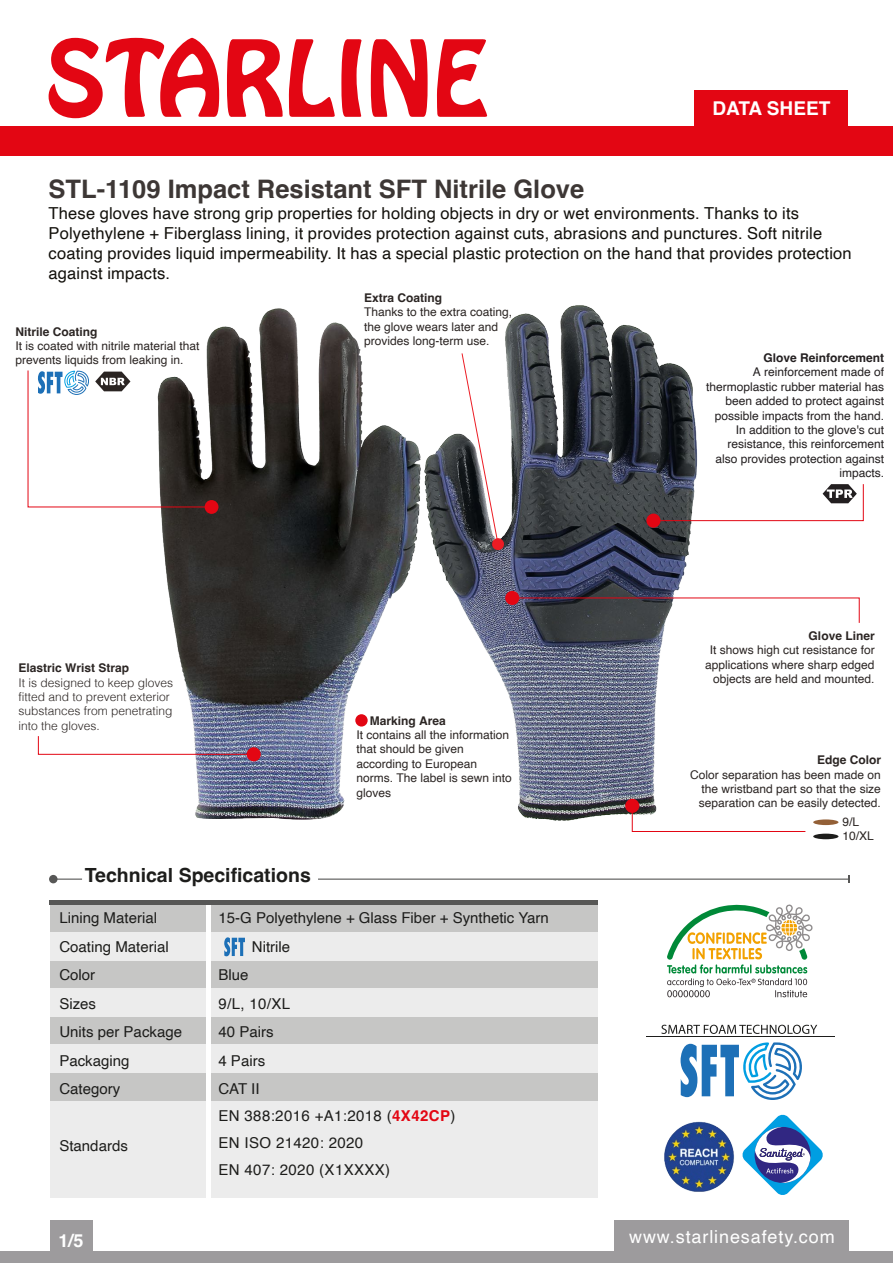
<style>
.page{position:relative;width:893px;height:1263px;background:#fff}
.page>*{position:absolute;margin:0;border:0;box-sizing:border-box;transform-origin:0 0}
.t1{font:700 25.5px "Helvetica";color:#3d3735}
.t2{font:700 19.5px "Helvetica";color:#1d1d1b}
.t3{font:700 19.05px "Helvetica";color:#fff}
.t4{font:18px "Helvetica";letter-spacing:.05em;color:#fff}
.t5{font:700 18px "Helvetica";color:#fff}
.t6{font:16.5px/19.8px "Helvetica";letter-spacing:.01em;color:#12100b}
.t7{font:15px/28.5px "Helvetica";color:#1d1d1b}
.t8{font:15px/27px "Helvetica";letter-spacing:.025em;color:#1d1d1b}
.t9{font:12px/14.4px "Helvetica";color:#2b2523}
.t10{font:12px/14.4px "Helvetica";color:#231f20;text-align:right}
.t11{font:300 12px/14.4px "Helvetica";color:#2b2523}
.t12{font:700 12px "Helvetica";color:#2b2523}
.t13{font:700 12px "Helvetica";color:#231f20}
.t14{font:12px "Helvetica";letter-spacing:.025em;color:#1d1d1b}
.s1{font-weight:700;color:#e30613}
</style>
<div class="page">
<img style="left:161px;top:305px;width:548px;height:516px">
<div style="left:694px;top:90px;width:154px;height:42px;background:#e30613"></div>
<div style="left:0;top:126px;width:893px;height:29px;background:#e30613"></div>
<svg style="left:49px;top:38px;width:170px;height:81px"></svg>
<svg style="left:227px;top:39px;width:108px;height:78px"></svg>
<svg style="left:341px;top:39px;width:20px;height:78px"></svg>
<svg style="left:371px;top:39px;width:57px;height:78px"></svg>
<svg style="left:437px;top:39px;width:50px;height:78px"></svg>
<div style="left:0;top:1251px;width:893px;height:12px;background:#9d9b9d"></div>
<div style="left:614px;top:1220px;width:234px;height:43px;background:#9d9b9d"></div>
<div style="left:50px;top:1220px;width:43px;height:43px;background:#9d9b9d"></div>
<div style="left:205px;top:500px;width:13px;height:14px;background:#e30613;border-radius:50%"></div>
<svg style="left:38px;top:735px;width:217px;height:20px"></svg>
<div style="left:247px;top:747px;width:14px;height:14px;background:#e30613;border-radius:50%"></div>
<svg style="left:511px;top:597px;width:349px;height:27px"></svg>
<div style="left:505px;top:591px;width:14px;height:14px;background:#e30613;border-radius:50%"></div>
<svg style="left:631px;top:805px;width:175px;height:27px"></svg>
<div style="left:625px;top:799px;width:14px;height:14px;background:#e30613;border-radius:50%"></div>
<div style="left:813px;top:819px;width:25px;height:6px;background:#936037;border-radius:50%"></div>
<div style="left:813px;top:834px;width:25px;height:5px;background:#1d1d1b;border-radius:50%"></div>
<svg style="left:742px;top:1114px;width:81px;height:81px"></svg>
<svg style="left:661px;top:1025px;width:156px;height:9px"></svg>
<svg style="left:681px;top:1042px;width:121px;height:58px"></svg>
<img style="left:664px;top:1121px;width:70px;height:71px">
<svg style="left:667px;top:904px;width:146px;height:93px"></svg>
<svg style="left:27px;top:370px;width:186px;height:138px"></svg>
<div style="left:646px;top:514px;width:14px;height:14px;background:#e20613;border-radius:50%"></div>
<div style="left:355px;top:714px;width:13px;height:12px;background:#e20613;border-radius:50%"></div>
<svg style="left:461px;top:353px;width:43px;height:198px"></svg>
<svg style="left:652px;top:483px;width:212px;height:38px"></svg>
<div style="left:50px;top:904px;width:156px;height:28px;background:#c6c6c5"></div>
<div style="left:50px;top:960px;width:156px;height:28px;background:#c6c6c5"></div>
<div style="left:50px;top:1017px;width:156px;height:28px;background:#c6c6c5"></div>
<div style="left:50px;top:932px;width:156px;height:28px;background:#ececec"></div>
<div style="left:50px;top:988px;width:156px;height:29px;background:#ececec"></div>
<div style="left:50px;top:1045px;width:156px;height:28px;background:#ececec"></div>
<div style="left:50px;top:1073px;width:156px;height:28px;background:#c6c6c5"></div>
<div style="left:50px;top:1101px;width:156px;height:96px;background:#ececec"></div>
<div style="left:212px;top:904px;width:386px;height:28px;background:#c6c6c5"></div>
<div style="left:212px;top:960px;width:386px;height:28px;background:#c6c6c5"></div>
<div style="left:212px;top:1017px;width:386px;height:28px;background:#c6c6c5"></div>
<div style="left:212px;top:932px;width:386px;height:28px;background:#ececec"></div>
<div style="left:212px;top:988px;width:386px;height:29px;background:#ececec"></div>
<div style="left:212px;top:1073px;width:386px;height:28px;background:#c6c6c5"></div>
<div style="left:212px;top:1045px;width:386px;height:28px;background:#ececec"></div>
<div style="left:212px;top:1101px;width:386px;height:96px;background:#ececec"></div>
<hr style="left:49px;top:900px;width:549px;height:4px;background:#575756">
<hr style="left:53px;top:878px;width:29px;height:2px;background:#575756">
<div style="left:49px;top:875px;width:9px;height:8px;background:#575756;border-radius:50%"></div>
<hr style="left:318px;top:878px;width:531px;height:2px;background:#575756">
<svg style="left:848px;top:875px;width:2px;height:8px"></svg>
<svg style="left:224px;top:937px;width:21px;height:19px"></svg>
<h1 class="t1" style="left:49px;top:173px;width:537px">STL-1109 Impact Resistant SFT Nitrile Glove</h1>
<h3 class="t3" style="left:712px;top:97px;width:119px">DATA SHEET</h3>
<p class="t6" style="left:49px;top:204px;width:805px">These gloves have strong grip properties for holding objects in dry or wet environments. Thanks to its Polyethylene + Fiberglass lining, it provides protection against cuts, abrasions and punctures. Soft nitrile coating provides liquid impermeability. It has a special plastic protection on the hand that provides protection against impacts.</p>
<p class="t12" style="left:15px;top:324px;width:84px">Nitrile Coating</p>
<p class="t9" style="left:15px;top:339px;width:186px">It is coated with nitrile material that prevents liquids from leaking in.</p>
<p class="t12" style="left:18px;top:661px;width:112px">Elastric Wrist Strap</p>
<p class="t11" style="left:18px;top:674px;width:156px">It is designed to keep gloves fitted and to prevent exterior substances from penetrating into the gloves.</p>
<p class="t12" style="left:364px;top:290px;width:80px">Extra Coating</p>
<p class="t9" style="left:364px;top:305px;width:150px">Thanks to the extra coating, the glove wears later and provides long-term use.</p>
<p class="t12" style="left:370px;top:713px;width:78px">Marking Area</p>
<p class="t9" style="left:356px;top:728px;width:157px">It contains all the information that should be given according to European norms. The label is sewn into gloves</p>
<h2 class="t2" style="left:85px;top:863px;width:228px">Technical Specifications</h2>
<p class="t14" style="left:243px;top:869px;width:135px">EN 407:2004 (X1XXXX)</p>
<p class="t7" style="left:59px;top:904px;width:124px">Lining Material<br>Coating Material<br>Color<br>Sizes<br>Units per Package<br>Packaging<br>Category</p>
<p class="t7" style="left:59px;top:1132px;width:70px">Standards</p>
<p class="t7" style="left:218px;top:904px;width:332px">15-G Polyethylene + Glass Fiber + Synthetic Yarn</p>
<p class="t7" style="left:252px;top:933px;width:40px">Nitrile</p>
<p class="t7" style="left:218px;top:961px;width:32px">Blue</p>
<p class="t7" style="left:218px;top:990px;width:73px">9/L, 10/XL</p>
<p class="t7" style="left:218px;top:1018px;width:57px">40 Pairs</p>
<p class="t7" style="left:218px;top:1047px;width:48px">4 Pairs</p>
<p class="t7" style="left:218px;top:1075px;width:43px">CAT II</p>
<p class="t8" style="left:218px;top:1103px;width:238px">EN 388:2016 +A1:2018 (<span class="s1">4X42CP</span>)<br>EN ISO 21420: 2020<br>EN 407: 2020 (X1XXXX)</p>
<p class="t13" style="left:763px;top:350px;width:122px">Glove Reinforcement</p>
<p class="t10" style="left:706px;top:365px;width:180px">A reinforcement made of thermoplastic rubber material has been added to protect against possible impacts from the hand.<br>In addition to the glove's cut resistance, this reinforcement also provides protection against impacts.</p>
<p class="t12" style="left:809px;top:628px;width:68px">Glove Liner</p>
<p class="t9" style="left:705px;top:643px;width:171px;text-align:right">It shows high cut resistance for applications where sharp edged objects are held and mounted.</p>
<p class="t12" style="left:817px;top:753px;width:66px">Edge Color</p>
<p class="t9" style="left:699px;top:767px;width:184px;text-align:justify;text-indent:-9px">Color separation has been made on the wristband part so that the size separation can be easily detected.</p>
<p class="t9" style="left:842px;top:815px;width:33px">9/L<br>10/XL</p>
<h3 class="t5" style="left:59px;top:1230px;width:27px">1/5</h3>
<h3 class="t4" style="left:629px;top:1223px;width:207px">www.starlinesafety.com</h3>
</div>
